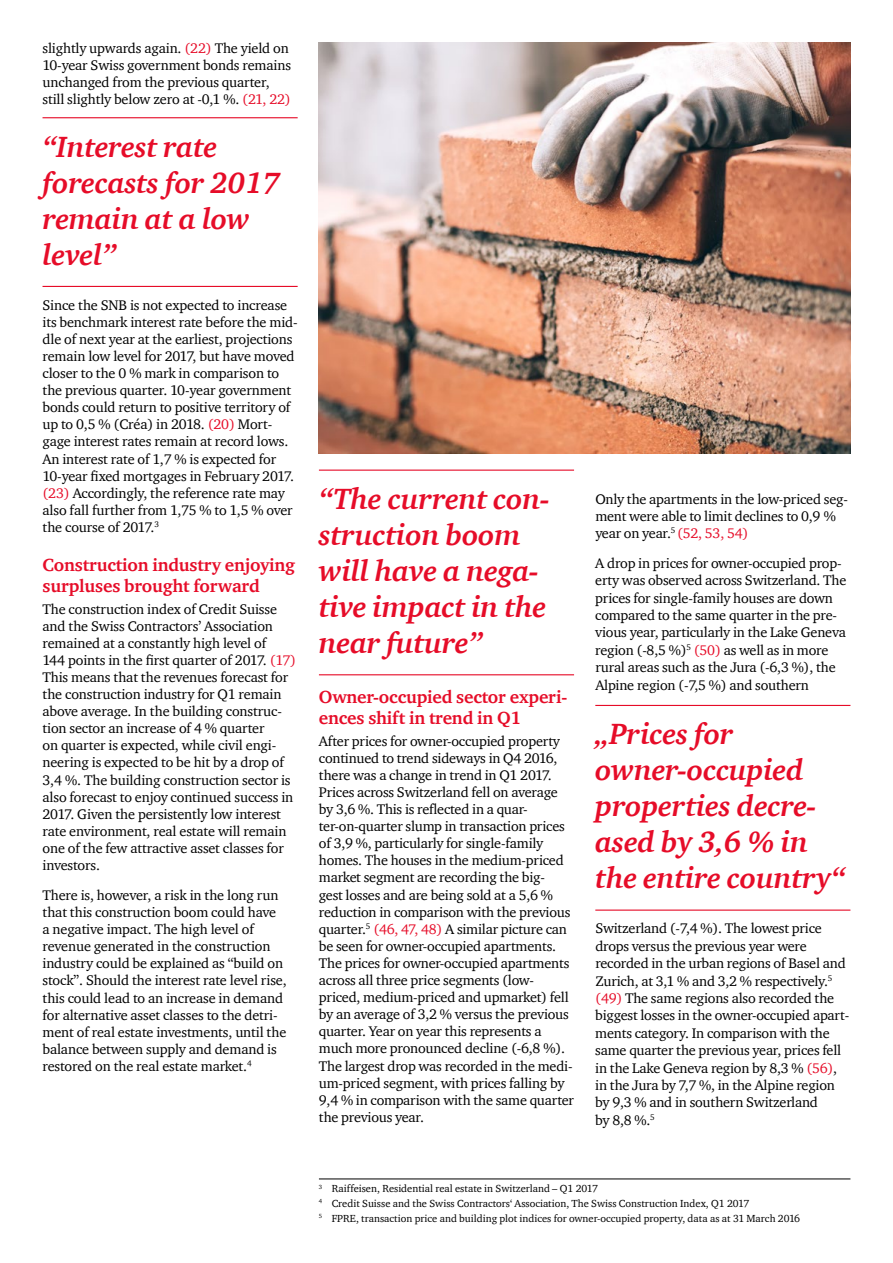
<style>
.page{position:relative;width:893px;height:1263px;background:#fff}
.page>*{position:absolute;margin:0;border:0;box-sizing:border-box;transform-origin:0 0}
.t1{font:italic 700 30px/36px "ITC Charter Com";letter-spacing:-.01em;color:#e60c28}
.t2{font:700 18px/21.6px "ITC Charter Com";letter-spacing:-.01em;color:#e60c28}
.t3{font:14.25px/17.1px "ITC Charter Com";letter-spacing:-.015em;color:#000}
.t4{font:10.5px/14.7px "ITC Charter Com";color:#000}
.s1{color:#e60c28}
</style>
<div class="page">
<hr style="left:319px;top:1178px;width:531px;height:1px;background:#000">
<hr style="left:43px;top:117px;width:255px;height:1px;background:#e60c28">
<hr style="left:43px;top:286px;width:255px;height:1px;background:#e60c28">
<hr style="left:319px;top:470px;width:255px;height:1px;background:#e60c28">
<hr style="left:319px;top:674px;width:255px;height:1px;background:#e60c28">
<hr style="left:595px;top:705px;width:255px;height:1px;background:#e60c28">
<hr style="left:595px;top:909px;width:255px;height:2px;background:#e60c28">
<img style="left:319px;top:43px;width:531px;height:411px">
<p class="t3" style="left:43px;top:39px;width:250px">slightly upwards again. <span class="s1">(22)</span> The yield on 10-year Swiss government bonds remains unchanged from the previous quarter, still slightly below zero at -0,1 %. <span class="s1">(21, 22)</span></p>
<h1 class="t1" style="left:43px;top:128px;width:239px">“Interest rate forecasts for 2017 remain at a low level”</h1>
<p class="t3" style="left:43px;top:296px;width:257px">Since the SNB is not expected to increase its benchmark interest rate before the mid&shy;dle of next year at the earliest, projections remain low level for 2017, but have moved closer to the 0 % mark in comparison to the previous quarter. 10-year government bonds could return to positive territory of up to 0,5 % (Créa) in 2018. <span class="s1">(20)</span> Mort&shy;gage interest rates remain at record lows.<br>An interest rate of 1,7 % is expected for 10-year fixed mortgages in February 2017. <span class="s1">(23)</span> Accordingly, the reference rate may also fall further from 1,75 % to 1,5 % over the course of 2017.<sup>3</sup></p>
<p class="t2" style="left:43px;top:553px;width:254px">Construction industry enjoying surpluses brought forward</p>
<p class="t3" style="left:43px;top:600px;width:255px">The construction index of Credit Suisse and the Swiss Contractors’ Association remained at a constantly high level of<br>144 points in the first quarter of 2017. <span class="s1">(17)<br></span>This means that the revenues forecast for the construction industry for Q1 remain above average. In the building construc&shy;tion sector an increase of 4 % quarter<br>on quarter is expected, while civil engi&shy;neering is expected to be hit by a drop of 3,4 %. The building construction sector is also forecast to enjoy continued success in 2017. Given the persistently low interest rate environment, real estate will remain one of the few attractive asset classes for investors.</p>
<p class="t3" style="left:43px;top:886px;width:246px">There is, however, a risk in the long run that this construction boom could have a negative impact. The high level of revenue generated in the construction industry could be explained as “build on stock”. Should the interest rate level rise, this could lead to an increase in demand for alternative asset classes to the detri&shy;ment of real estate investments, until the balance between supply and demand is restored on the real estate market.<sup>4</sup></p>
<h1 class="t1" style="left:319px;top:480px;width:232px">“The current con&shy;struction boom will have a nega&shy;tive impact in the near future”</h1>
<p class="t2" style="left:319px;top:685px;width:250px">Owner-occupied sector experi&shy;ences shift in trend in Q1</p>
<p class="t3" style="left:319px;top:732px;width:257px">After prices for owner-occupied property continued to trend sideways in Q4 2016, there was a change in trend in Q1 2017.<br>Prices across Switzerland fell on average by 3,6 %. This is reflected in a quar&shy;ter-on-quarter slump in transaction prices of 3,9 %, particularly for single-family homes. The houses in the medium-priced market segment are recording the big-<br>gest losses and are being sold at a 5,6 % reduction in comparison with the previous quarter.<sup>5</sup> <span class="s1">(46, 47, 48)</span> A similar picture can be seen for owner-occupied apartments.<br>The prices for owner-occupied apartments across all three price segments (low&shy;priced, medium-priced and upmarket) fell by an average of 3,2 % versus the previous quarter. Year on year this represents a much more pronounced decline (-6,8 %).<br>The largest drop was recorded in the medi&shy;um-priced segment, with prices falling by 9,4 % in comparison with the same quarter the previous year.</p>
<p class="t3" style="left:595px;top:490px;width:254px">Only the apartments in the low-priced seg&shy;ment were able to limit declines to 0,9 % year on year.<sup>5</sup> <span class="s1">(52, 53, 54)</span></p>
<p class="t3" style="left:595px;top:554px;width:252px">A drop in prices for owner-occupied prop&shy;erty was observed across Switzerland. The prices for single-family houses are down compared to the same quarter in the pre&shy;vious year, particularly in the Lake Geneva region (-8,5 %)<sup>5</sup> <span class="s1">(50)</span> as well as in more rural areas such as the Jura (-6,3 %), the Alpine region (-7,5 %) and southern</p>
<h1 class="t1" style="left:595px;top:716px;width:252px">„Prices for owner-occupied properties decre&shy;ased by 3,6 % in the entire country“</h1>
<p class="t3" style="left:595px;top:919px;width:255px">Switzerland (-7,4 %). The lowest price drops versus the previous year were recorded in the urban regions of Basel and Zurich, at 3,1 % and 3,2 % respectively.<sup>5 </sup><span class="s1">(49)</span> The same regions also recorded the biggest losses in the owner-occupied apart&shy;ments category. In comparison with the same quarter the previous year, prices fell in the Lake Geneva region by 8,3 % <span class="s1">(56)</span>, in the Jura by 7,7 %, in the Alpine region by 9,3 % and in southern Switzerland<br>by 8,8 %.<sup>5</sup></p>
<p class="t4" style="left:319px;top:1181px;width:483px"><sup>3</sup> Raiffeisen, Residential real estate in Switzerland – Q1 2017<br><sup>4</sup> Credit Suisse and the Swiss Contractors‘ Association, The Swiss Construction Index, Q1 2017<br><sup>5</sup> FPRE, transaction price and building plot indices for owner-occupied property, data as at 31 March 2016</p>
</div>
